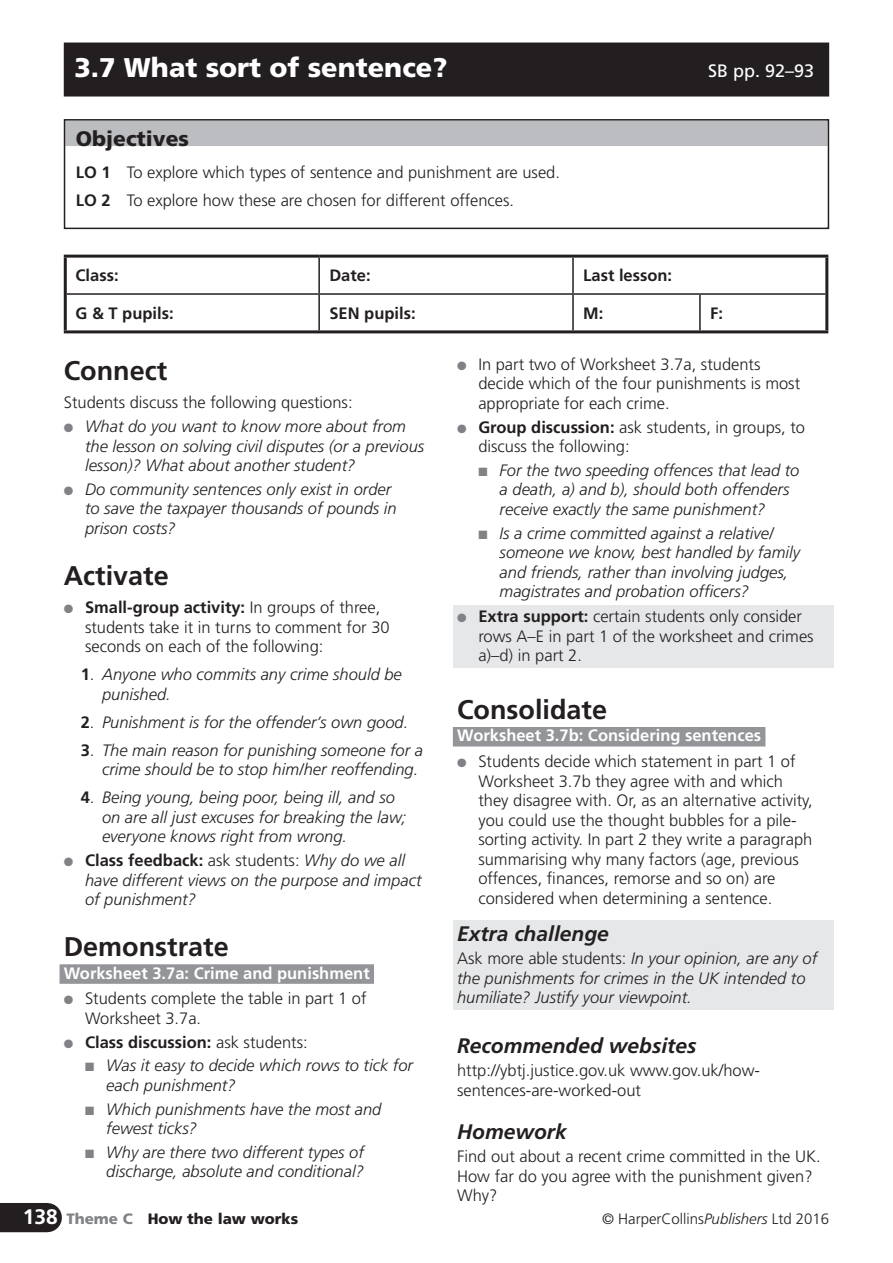
<style>
.page{position:relative;width:893px;height:1263px;background:#fff}
.page>*{position:absolute;margin:0;border:0;box-sizing:border-box;transform-origin:0 0}
.t1{font:700 27px "Frutiger LT Std";color:#231f20}
.t2{font:900 27px "Frutiger LT Std";color:#fff}
.t3{font:italic 700 21px "Frutiger LT Std";color:#231f20}
.t4{font:900 21px "Frutiger LT Std";color:#231f20}
.t5{font:18px "Frutiger LT Std";color:#fff}
.t6{font:italic 300 16.5px/19.5px "Frutiger LT Std";color:#231f20}
.t7{font:300 16.5px/19.5px "Frutiger LT Std";color:#231f20}
.t8{font:700 16.5px "Frutiger LT Std";color:#231f20}
.t9{font:700 16.5px "Frutiger LT Std";color:#fff}
.t10{font:300 15px "Frutiger LT Std";color:#231f20}
.t11{font:900 15px "Frutiger LT Std";color:#231f20}
.s1{font-weight:700}
.s2{color:#808285}
.s3{font-weight:700;font-style:normal}
.s4{font-style:normal}
.s5{font-weight:300}
.s6{font-weight:700;font-size:21px;color:#fff}
.s7{font-style:italic}
</style>
<div class="page">
<div style="left:0;top:1203px;width:47px;height:29px;background:#231f20"></div>
<div style="left:64px;top:43px;width:765px;height:54px;background:#231f20"></div>
<div style="left:65px;top:121px;width:763px;height:25px;background:#bcbdc0"></div>
<div style="left:64px;top:119px;width:765px;height:110px;border:2px solid #231f20"></div>
<hr style="left:64px;top:255px;width:255px;height:3px;background:#231f20">
<hr style="left:64px;top:258px;width:3px;height:36px;background:#231f20">
<hr style="left:319px;top:255px;width:509px;height:3px;background:#231f20">
<hr style="left:825px;top:258px;width:3px;height:36px;background:#231f20">
<hr style="left:64px;top:294px;width:3px;height:36px;background:#231f20">
<hr style="left:825px;top:294px;width:3px;height:36px;background:#231f20">
<hr style="left:64px;top:330px;width:764px;height:3px;background:#231f20">
<hr style="left:318px;top:258px;width:2px;height:35px;background:#231f20">
<hr style="left:572px;top:258px;width:2px;height:35px;background:#231f20">
<hr style="left:67px;top:293px;width:506px;height:2px;background:#231f20">
<hr style="left:318px;top:295px;width:2px;height:35px;background:#231f20">
<hr style="left:573px;top:293px;width:127px;height:2px;background:#231f20">
<hr style="left:572px;top:295px;width:2px;height:35px;background:#231f20">
<hr style="left:700px;top:293px;width:125px;height:2px;background:#231f20">
<hr style="left:699px;top:295px;width:2px;height:35px;background:#231f20">
<div style="left:60px;top:964px;width:314px;height:20px;background:#939598"></div>
<div style="left:453px;top:727px;width:312px;height:19px;background:#939598"></div>
<div style="left:453px;top:606px;width:380px;height:62px;background:#e6e7e9"></div>
<div style="left:453px;top:921px;width:380px;height:89px;background:#e6e7e9"></div>
<h1 class="t2" style="left:74px;top:57px;width:374px">3.7 What sort of sentence?</h1>
<p class="t5" style="left:708px;top:64px;width:108px">SB pp. 92–93</p>
<p class="t4" style="left:76px;top:130px;width:115px">Objectives</p>
<p class="t7" style="left:76px;top:160px;width:486px;line-height:28px"><span class="s1">LO 1</span> To explore which types of sentence and punishment are used.<br><span class="s1">LO 2</span> To explore how these are chosen for different offences.</p>
<p class="t8" style="left:76px;top:269px;width:45px">Class:</p>
<p class="t8" style="left:329px;top:269px;width:43px">Date:</p>
<p class="t8" style="left:583px;top:269px;width:90px">Last lesson:</p>
<p class="t8" style="left:76px;top:307px;width:100px">G &amp; T pupils:</p>
<p class="t8" style="left:329px;top:307px;width:88px">SEN pupils:</p>
<p class="t8" style="left:583px;top:307px;width:22px">M:</p>
<p class="t8" style="left:710px;top:307px;width:14px">F:</p>
<h1 class="t1" style="left:64px;top:360px;width:105px">Connect</h1>
<p class="t7" style="left:64px;top:394px;width:290px">Students discuss the following questions:</p>
<p class="t6" style="left:85px;top:418px;width:341px;text-indent:-21px"><span class="s2">●</span> What do you want to know more about from the lesson on solving civil disputes (or a previous lesson)? What about another student?</p>
<p class="t6" style="left:85px;top:480px;width:313px;text-indent:-21px"><span class="s2">●</span> Do community sentences only exist in order to save the taxpayer thousands of pounds in prison costs?</p>
<h1 class="t1" style="left:64px;top:565px;width:107px">Activate</h1>
<p class="t7" style="left:85px;top:599px;width:306px;text-indent:-21px"><span class="s2">●</span> <span class="s1">Small-group activity:</span> In groups of three, students take it in turns to comment for 30 seconds on each of the following:</p>
<p class="t6" style="left:102px;top:666px;width:301px;text-indent:-21px"><span class="s3">1</span><span class="s4">.</span> Anyone who commits any crime should be punished.</p>
<p class="t6" style="left:81px;top:713px;width:329px"><span class="s3">2</span><span class="s4">.</span> Punishment is for the offender’s own good.</p>
<p class="t6" style="left:81px;top:741px;width:344px;text-align:right"><span class="s3">3</span><span class="s4">.</span> The main reason for punishing someone for a crime should be to stop him/her reoffending.</p>
<p class="t6" style="left:102px;top:789px;width:306px;text-indent:-21px"><span class="s3">4</span><span class="s4">.</span> Being young, being poor, being ill, and so on are all just excuses for breaking the law; everyone knows right from wrong.</p>
<p class="t6" style="left:85px;top:852px;width:338px;text-indent:-21px"><span class="s2">●</span> <span class="s3">Class feedback:</span> <span class="s4">ask students:</span> Why do we all have different views on the purpose and impact of punishment?</p>
<h1 class="t1" style="left:64px;top:936px;width:167px">Demonstrate</h1>
<p class="t9" style="left:64px;top:966px;width:307px">Worksheet 3.7a: Crime and punishment</p>
<p class="t7" style="left:85px;top:990px;width:283px;text-indent:-21px"><span class="s2">●</span> Students complete the table in part 1 of<br>Worksheet 3.7a.</p>
<p class="t8" style="left:64px;top:1035px;width:246px"><span class="s2">●</span> Class discussion: <span class="s5">ask students:</span></p>
<p class="t6" style="left:106px;top:1057px;width:308px;text-indent:-21px"><span class="s2">■</span> Was it easy to decide which rows to tick for each punishment?</p>
<p class="t6" style="left:106px;top:1100px;width:277px;text-indent:-21px"><span class="s2">■</span> Which punishments have the most and fewest ticks?</p>
<p class="t6" style="left:85px;top:1143px;width:280px;text-align:right"><span class="s2">■</span> Why are there two different types of discharge, absolute and conditional?</p>
<p class="t7" style="left:478px;top:355px;width:323px;text-indent:-21px"><span class="s2">●</span> In part two of Worksheet 3.7a, students decide which of the four punishments is most appropriate for each crime.</p>
<p class="t7" style="left:478px;top:418px;width:328px;text-indent:-21px"><span class="s2">●</span> <span class="s1">Group discussion:</span> ask students, in groups, to discuss the following:</p>
<p class="t6" style="left:500px;top:461px;width:301px;text-indent:-21px"><span class="s2">■</span> For the two speeding offences that lead to a death, a) and b), should both offenders receive exactly the same punishment?</p>
<p class="t6" style="left:500px;top:524px;width:302px;text-indent:-21px"><span class="s2">■</span> Is a crime committed against a relative/ someone we know, best handled by family and friends, rather than involving judges, magistrates and probation officers?</p>
<p class="t7" style="left:478px;top:608px;width:337px;text-indent:-21px"><span class="s2">●</span> <span class="s1">Extra support:</span> certain students only consider rows A–E in part 1 of the worksheet and crimes a)–d) in part 2.</p>
<h1 class="t1" style="left:457px;top:698px;width:152px">Consolidate</h1>
<p class="t9" style="left:457px;top:729px;width:306px">Worksheet 3.7b: Considering sentences</p>
<p class="t7" style="left:478px;top:753px;width:336px;text-indent:-21px"><span class="s2">●</span> Students decide which statement in part 1 of Worksheet 3.7b they agree with and which they disagree with. Or, as an alternative activity, you could use the thought bubbles for a pile&shy;sorting activity. In part 2 they write a paragraph summarising why many factors (age, previous offences, finances, remorse and so on) are considered when determining a sentence.</p>
<p class="t3" style="left:457px;top:925px;width:153px">Extra challenge</p>
<p class="t6" style="left:457px;top:950px;width:362px"><span class="s4">Ask more able students:</span> In your opinion, are any of the punishments for crimes in the UK intended to humiliate? Justify your viewpoint.</p>
<p class="t3" style="left:457px;top:1036px;width:241px">Recommended websites</p>
<p class="t7" style="left:457px;top:1062px;width:304px">http://ybtj.justice.gov.uk www.gov.uk/how&shy;sentences-are-worked-out</p>
<p class="t3" style="left:457px;top:1122px;width:111px">Homework</p>
<p class="t7" style="left:457px;top:1148px;width:365px">Find out about a recent crime committed in the UK.<br>How far do you agree with the punishment given?<br>Why?</p>
<p class="t11" style="left:23px;top:1212px;width:277px"><span class="s6">138</span> <span class="s2">Theme C</span> How the law works</p>
<p class="t10" style="left:602px;top:1212px;width:229px">© HarperCollins<span class="s7">Publishers</span> Ltd 2016</p>
</div>
